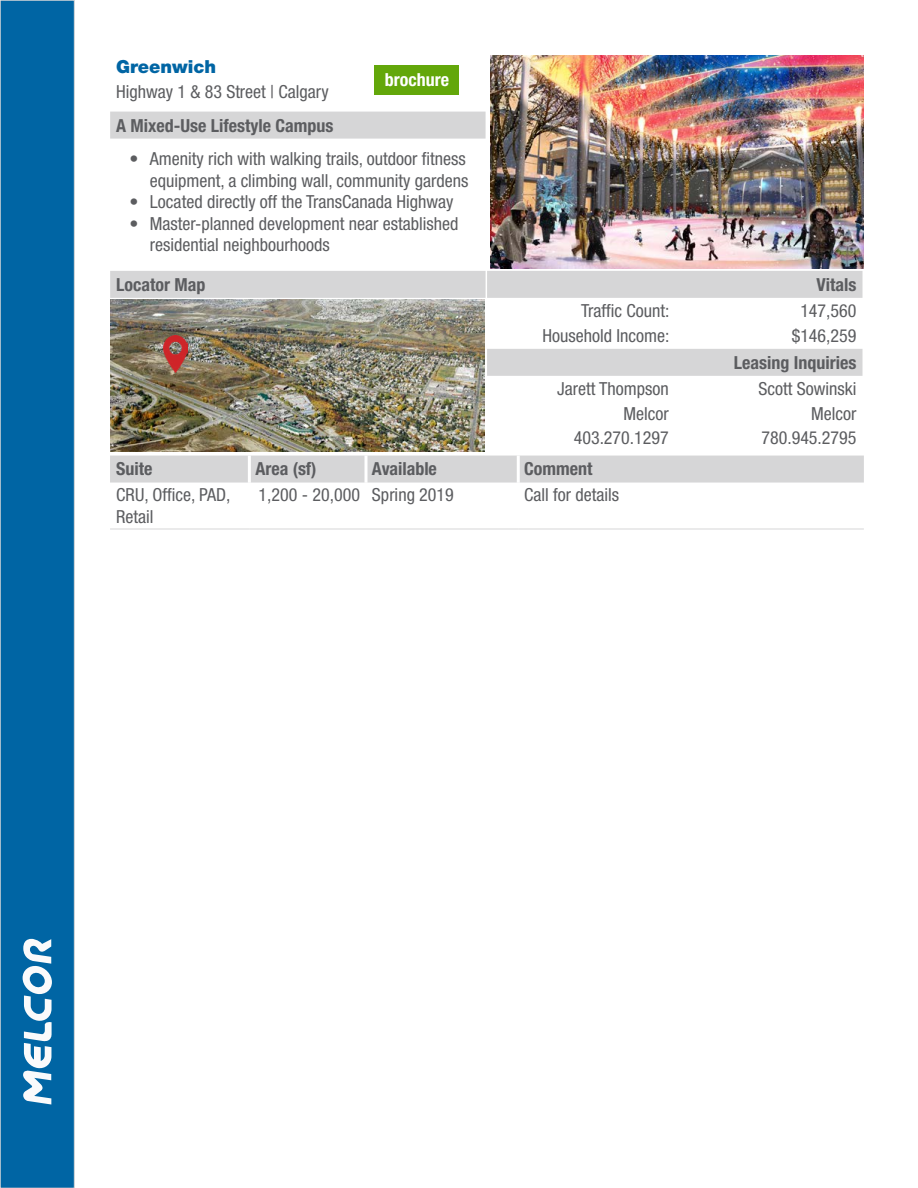
<style>
.page{position:relative;width:918px;height:1188px;background:#fff}
.page>*{position:absolute;margin:0;border:0;box-sizing:border-box;transform-origin:0 0}
.t1{font:condensed 18px/21.6px "Helvetica Neue LT Std";color:#5c5d60}
.t2{font:700 condensed 18px "Helvetica Neue LT Std";color:#5c5d60}
.t3{font:900 18px "Helvetica Neue LT Std";color:#0065a4}
.t4{font:700 condensed 18px "Helvetica Neue LT Std";color:#fff}
</style>
<div class="page">
<div style="left:0;top:0;width:75px;height:1188px;background:#0065a4;border:1px solid #d6d6d7"></div>
<svg style="left:23px;top:939px;width:29px;height:166px"></svg>
<svg style="left:110px;top:112px;width:376px;height:186px"></svg>
<svg style="left:487px;top:271px;width:375px;height:105px"></svg>
<img style="left:490px;top:56px;width:374px;height:212px">
<img style="left:110px;top:300px;width:375px;height:151px">
<img style="left:163px;top:336px;width:25px;height:37px">
<div style="left:375px;top:65px;width:84px;height:29px;background:#63a70a"></div>
<div style="left:110px;top:456px;width:754px;height:27px;background:#d6d6d7"></div>
<hr style="left:248px;top:456px;width:3px;height:27px;background:#fff">
<hr style="left:364px;top:456px;width:4px;height:27px;background:#f5f5f5">
<hr style="left:517px;top:456px;width:3px;height:27px;background:#fff">
<hr style="left:110px;top:529px;width:139px;height:1px;background:#d6d6d7">
<hr style="left:249px;top:529px;width:117px;height:1px;background:#d6d6d7">
<hr style="left:366px;top:529px;width:152px;height:1px;background:#d6d6d7">
<hr style="left:518px;top:529px;width:346px;height:1px;background:#d6d6d7">
<p class="t3" style="left:116px;top:56px;width:102px">Greenwich</p>
<p class="t1" style="left:116px;top:80px;width:214px">Highway 1 &amp; 83 Street | Calgary</p>
<p class="t2" style="left:116px;top:114px;width:219px">A Mixed-Use Lifestyle Campus</p>
<p class="t1" style="left:130px;top:148px;width:340px;text-align:right">• Amenity rich with walking trails, outdoor fitness equipment, a climbing wall, community gardens</p>
<p class="t1" style="left:130px;top:191px;width:325px">• Located directly off the TransCanada Highway</p>
<p class="t1" style="left:150px;top:212px;width:310px;text-indent:-20px">• Master-planned development near established residential neighbourhoods</p>
<p class="t2" style="left:116px;top:273px;width:91px">Locator Map</p>
<p class="t2" style="left:817px;top:273px;width:41px">Vitals</p>
<p class="t1" style="left:581px;top:299px;width:90px">Traffic Count:</p>
<p class="t1" style="left:800px;top:299px;width:58px">147,560</p>
<p class="t1" style="left:543px;top:324px;width:128px">Household Income:</p>
<p class="t1" style="left:792px;top:324px;width:66px">$146,259</p>
<p class="t2" style="left:734px;top:351px;width:124px">Leasing Inquiries</p>
<p class="t1" style="left:557px;top:377px;width:113px">Jarett Thompson</p>
<p class="t1" style="left:758px;top:377px;width:100px">Scott Sowinski</p>
<p class="t1" style="left:623px;top:402px;width:47px">Melcor</p>
<p class="t1" style="left:811px;top:402px;width:47px">Melcor</p>
<p class="t1" style="left:574px;top:427px;width:97px">403.270.1297</p>
<p class="t1" style="left:761px;top:427px;width:97px">780.945.2795</p>
<p class="t4" style="left:385px;top:69px;width:66px">brochure</p>
<p class="t2" style="left:116px;top:458px;width:38px">Suite</p>
<p class="t2" style="left:255px;top:458px;width:63px">Area (sf)</p>
<p class="t2" style="left:372px;top:458px;width:66px">Available</p>
<p class="t2" style="left:524px;top:458px;width:70px">Comment</p>
<p class="t1" style="left:116px;top:484px;width:116px">CRU, Office, PAD,<br>Retail</p>
<p class="t1" style="left:259px;top:484px;width:197px">1,200 - 20,000 Spring 2019</p>
<p class="t1" style="left:524px;top:484px;width:96px">Call for details</p>
</div>
